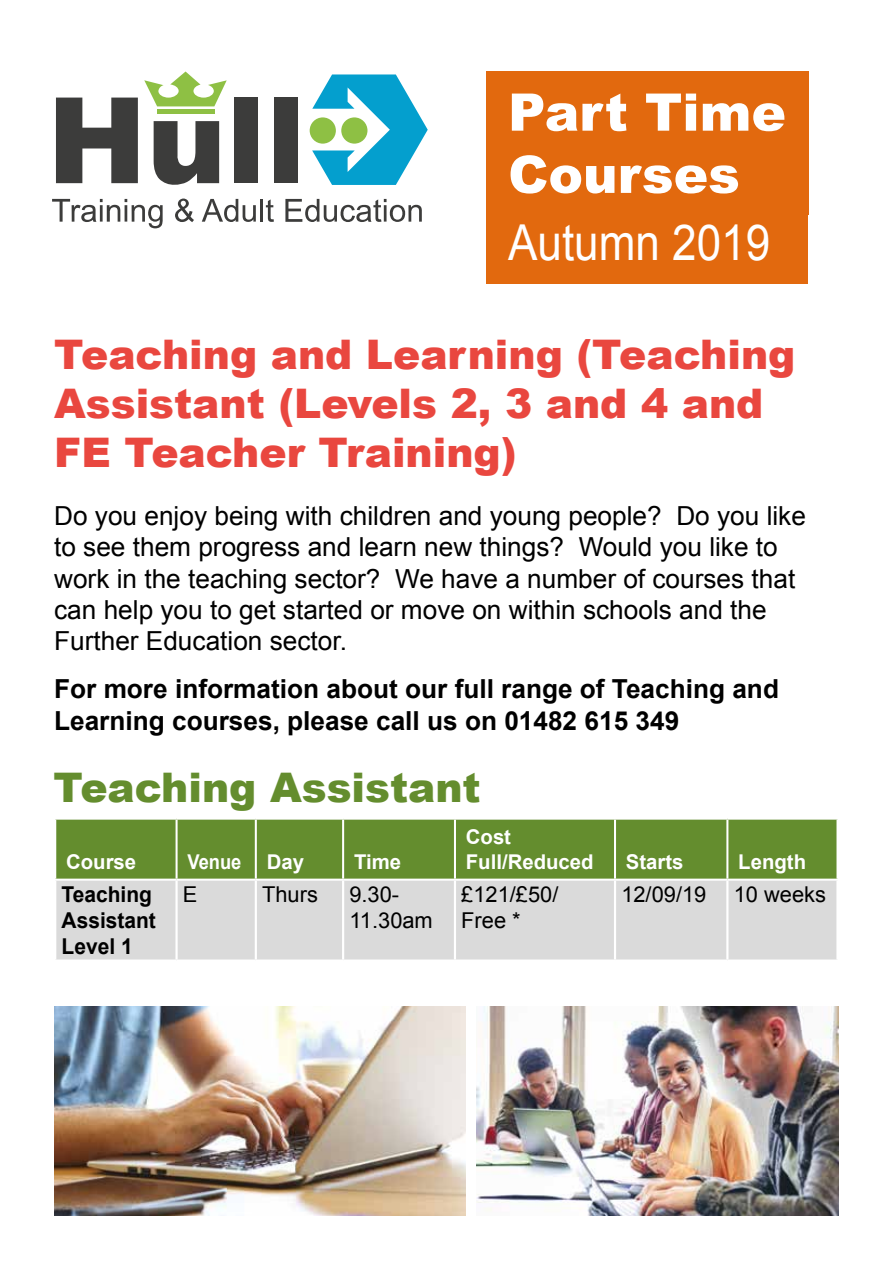
<style>
.page{position:relative;width:893px;height:1263px;background:#fff}
.page>*{position:absolute;margin:0;border:0;box-sizing:border-box;transform-origin:0 0}
.t1{font:900 51.9px/62.2px "Arial";color:#fff}
.t2{font:49.5px "Arial";color:#fff;scale:.89 1}
.t3{font:900 40.8px/48.9px "Arial";color:#e9473f}
.t4{font:900 40.8px "Arial";color:#648d2e}
.t5{font:26.25px/31.5px "Arial";color:#000}
.t6{font:700 26.25px/31.5px "Arial";color:#000}
.t7{font:21.9px/26.2px "Arial";color:#000}
.t8{font:700 21.9px/26.2px "Arial";color:#000;scale:.96 1}
.t9{font:700 20.4px/24.5px "Arial";color:#fff}
.t10{font:700 20.4px "Arial";color:#fff;scale:.9 1}
</style>
<div class="page">
<div style="left:56px;top:820px;width:780px;height:59px;background:#648d2e"></div>
<div style="left:56px;top:881px;width:780px;height:78px;background:#dadada"></div>
<hr style="left:176px;top:820px;width:2px;height:59px;background:#fff">
<hr style="left:255px;top:820px;width:2px;height:59px;background:#fff">
<hr style="left:342px;top:820px;width:2px;height:59px;background:#fff">
<hr style="left:454px;top:820px;width:2px;height:59px;background:#fff">
<hr style="left:614px;top:820px;width:2px;height:59px;background:#fff">
<hr style="left:726px;top:820px;width:2px;height:59px;background:#fff">
<hr style="left:175px;top:881px;width:3px;height:78px;background:#fff">
<hr style="left:255px;top:881px;width:2px;height:78px;background:#fff">
<hr style="left:342px;top:881px;width:2px;height:78px;background:#fff">
<hr style="left:454px;top:881px;width:2px;height:78px;background:#fff">
<hr style="left:614px;top:881px;width:2px;height:78px;background:#fff">
<hr style="left:726px;top:881px;width:2px;height:78px;background:#fff">
<svg style="left:56px;top:98px;width:82px;height:85px"></svg>
<svg style="left:154px;top:121px;width:65px;height:64px"></svg>
<div style="left:234px;top:98px;width:24px;height:85px;background:#3c3c3b"></div>
<div style="left:274px;top:98px;width:24px;height:85px;background:#3c3c3b"></div>
<svg style="left:144px;top:72px;width:83px;height:34px"></svg>
<hr style="left:157px;top:110px;width:57px;height:4px;background:#8ec044">
<svg style="left:52px;top:199px;width:111px;height:29px"></svg>
<svg style="left:175px;top:198px;width:19px;height:24px"></svg>
<svg style="left:202px;top:199px;width:54px;height:23px"></svg>
<hr style="left:260px;top:199px;width:3px;height:23px;background:#3c3c3b">
<svg style="left:266px;top:199px;width:8px;height:23px"></svg>
<svg style="left:285px;top:199px;width:137px;height:23px"></svg>
<svg style="left:312px;top:74px;width:116px;height:111px"></svg>
<div style="left:310px;top:117px;width:26px;height:27px;background:#8ec044;border-radius:50%"></div>
<div style="left:341px;top:117px;width:26px;height:27px;background:#8ec044;border-radius:50%"></div>
<div style="left:486px;top:72px;width:322px;height:143px;background:#e2690e"></div>
<div style="left:486px;top:202px;width:322px;height:82px;background:#e2690e"></div>
<img style="left:54px;top:1006px;width:412px;height:209px">
<img style="left:477px;top:1006px;width:362px;height:209px">
<h1 class="t1" style="left:508px;top:79px;width:279px">Part Time<br>Courses</h1>
<h2 class="t2" style="left:508px;top:211px;width:296px">Autumn 2019</h2>
<h3 class="t3" style="left:54px;top:329px;width:743px">Teaching and Learning (Teaching<br>Assistant (Levels 2, 3 and 4 and<br>FE Teacher Training)</h3>
<p class="t5" style="left:54px;top:500px;width:753px">Do you enjoy being with children and young people? Do you like to see them progress and learn new things? Would you like to work in the teaching sector? We have a number of courses that can help you to get started or move on within schools and the Further Education sector.</p>
<p class="t6" style="left:54px;top:674px;width:726px">For more information about our full range of Teaching and<br>Learning courses, please call us on 01482 615 349</p>
<h3 class="t4" style="left:53px;top:758px;width:429px">Teaching Assistant</h3>
<p class="t9" style="left:66px;top:850px;width:72px">Course</p>
<p class="t10" style="left:187px;top:848px;width:131px">Venue Day</p>
<p class="t9" style="left:354px;top:850px;width:49px">Time</p>
<p class="t9" style="left:466px;top:825px;width:129px">Cost<br>Full/Reduced</p>
<p class="t9" style="left:626px;top:850px;width:59px">Starts</p>
<p class="t9" style="left:738px;top:850px;width:69px">Length</p>
<p class="t8" style="left:62px;top:882px;width:100px">Teaching<br>Assistant<br>Level 1</p>
<p class="t7" style="left:183px;top:881px;width:16px">E</p>
<p class="t7" style="left:262px;top:881px;width:57px">Thurs</p>
<p class="t7" style="left:349px;top:881px;width:85px">9.30-<br>11.30am</p>
<p class="t7" style="left:461px;top:881px;width:99px">£121/£50/<br>Free *</p>
<p class="t7" style="left:621px;top:881px;width:87px">12/09/19</p>
<p class="t7" style="left:734px;top:881px;width:94px">10 weeks</p>
</div>
